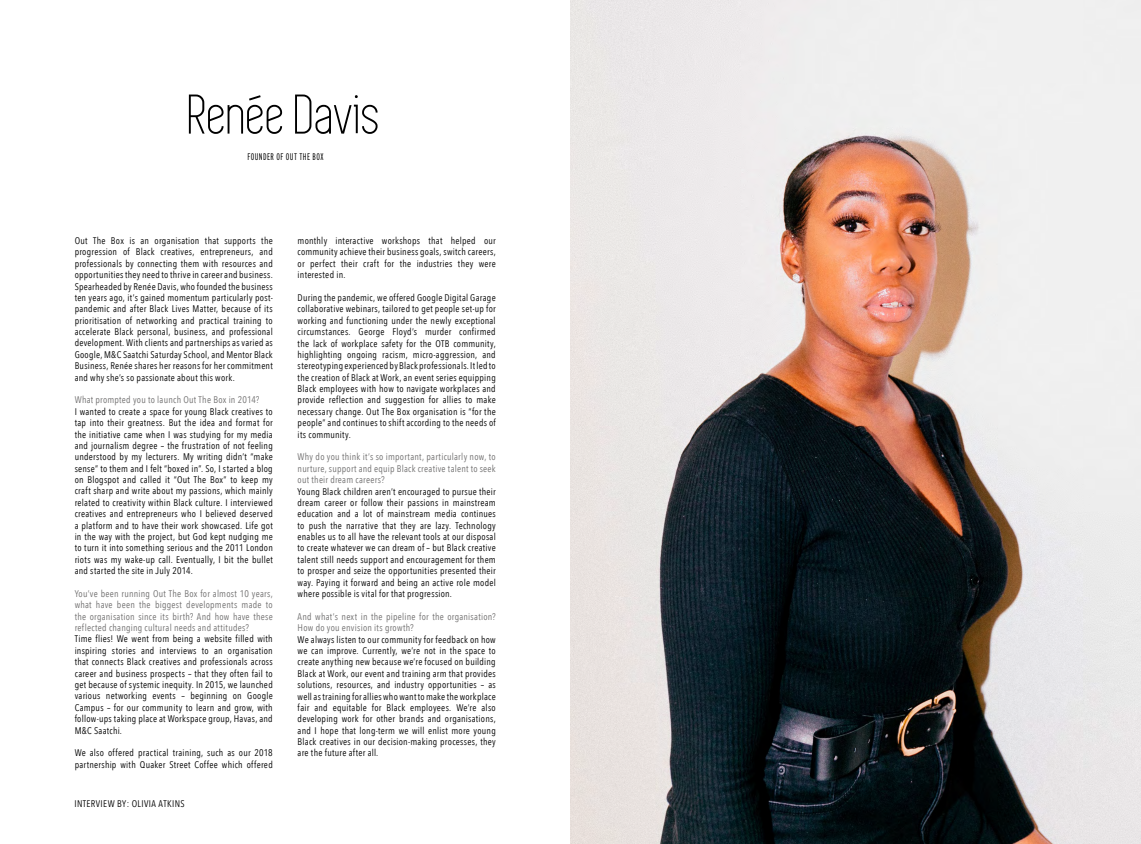
<style>
.page{position:relative;width:1141px;height:844px;background:#fff}
.page>*{position:absolute;margin:0;border:0;box-sizing:border-box;transform-origin:0 0}
.t1{font:57.75px "Simplifica";color:#000}
.t2{font:9.62px/11.4px "Avenir Next Condensed";letter-spacing:.025em;color:#000;text-align:justify}
.t3{font:9.62px/11.4px "Avenir Next Condensed";letter-spacing:.025em;color:#706f6f;text-align:justify}
.t4{font:300 9.62px "Interstate Compressed";letter-spacing:.04em;color:#000}
</style>
<div class="page">
<img style="left:570px;top:0;width:571px;height:843px">
<h1 class="t1" style="left:189px;top:84px;width:194px">Renée Davis</h1>
<p class="t4" style="left:247px;top:151px;width:78px">FOUNDER OF OUT THE BOX</p>
<p class="t2" style="left:75px;top:234px;width:200px">Out The Box is an organisation that supports the progression of Black creatives, entrepreneurs, and professionals by connecting them with resources and opportunities they need to thrive in career and business.<br>Spearheaded by Renée Davis, who founded the business ten years ago, it’s gained momentum particularly post&shy;pandemic and after Black Lives Matter, because of its prioritisation of networking and practical training to accelerate Black personal, business, and professional development. With clients and partnerships as varied as Google, M&amp;C Saatchi Saturday School, and Mentor Black Business, Renée shares her reasons for her commitment and why she’s so passionate about this work.</p>
<p class="t3" style="left:75px;top:394px;width:186px">What prompted you to launch Out The Box in 2014?</p>
<p class="t2" style="left:75px;top:405px;width:200px">I wanted to create a space for young Black creatives to tap into their greatness. But the idea and format for the initiative came when I was studying for my media and journalism degree – the frustration of not feeling understood by my lecturers. My writing didn’t “make sense” to them and I felt “boxed in”. So, I started a blog on Blogspot and called it “Out The Box” to keep my craft sharp and write about my passions, which mainly related to creativity within Black culture. I interviewed creatives and entrepreneurs who I believed deserved a platform and to have their work showcased. Life got in the way with the project, but God kept nudging me to turn it into something serious and the 2011 London riots was my wake-up call. Eventually, I bit the bullet and started the site in July 2014.</p>
<p class="t3" style="left:75px;top:587px;width:200px">You’ve been running Out The Box for almost 10 years, what have been the biggest developments made to the organisation since its birth? And how have these reflected changing cultural needs and attitudes?</p>
<p class="t2" style="left:75px;top:632px;width:200px">Time flies! We went from being a website filled with inspiring stories and interviews to an organisation that connects Black creatives and professionals across career and business prospects – that they often fail to get because of systemic inequity. In 2015, we launched various networking events – beginning on Google Campus – for our community to learn and grow, with follow-ups taking place at Workspace group, Havas, and M&amp;C Saatchi.</p>
<p class="t2" style="left:75px;top:746px;width:200px">We also offered practical training, such as our 2018 partnership with Quaker Street Coffee which offered</p>
<p class="t2" style="left:74px;top:796px;width:112px">INTERVIEW BY: OLIVIA ATKINS</p>
<p class="t2" style="left:298px;top:234px;width:200px">monthly interactive workshops that helped our community achieve their business goals, switch careers, or perfect their craft for the industries they were interested in.</p>
<p class="t2" style="left:298px;top:291px;width:200px">During the pandemic, we offered Google Digital Garage collaborative webinars, tailored to get people set-up for working and functioning under the newly exceptional circumstances. George Floyd’s murder confirmed the lack of workplace safety for the OTB community, highlighting ongoing racism, micro-aggression, and stereotyping experienced by Black professionals. It led to the creation of Black at Work, an event series equipping Black employees with how to navigate workplaces and provide reflection and suggestion for allies to make necessary change. Out The Box organisation is “for the people” and continues to shift according to the needs of its community.</p>
<p class="t3" style="left:298px;top:451px;width:200px">Why do you think it’s so important, particularly now, to nurture, support and equip Black creative talent to seek out their dream careers?</p>
<p class="t2" style="left:298px;top:485px;width:200px">Young Black children aren’t encouraged to pursue their dream career or follow their passions in mainstream education and a lot of mainstream media continues to push the narrative that they are lazy. Technology enables us to all have the relevant tools at our disposal to create whatever we can dream of – but Black creative talent still needs support and encouragement for them to prosper and seize the opportunities presented their way. Paying it forward and being an active role model where possible is vital for that progression.</p>
<p class="t3" style="left:298px;top:610px;width:200px">And what’s next in the pipeline for the organisation?<br>How do you envision its growth?</p>
<p class="t2" style="left:298px;top:633px;width:200px">We always listen to our community for feedback on how we can improve. Currently, we’re not in the space to create anything new because we’re focused on building Black at Work, our event and training arm that provides solutions, resources, and industry opportunities – as well as training for allies who want to make the workplace fair and equitable for Black employees. We’re also developing work for other brands and organisations, and I hope that long-term we will enlist more young Black creatives in our decision-making processes, they are the future after all.</p>
</div>
